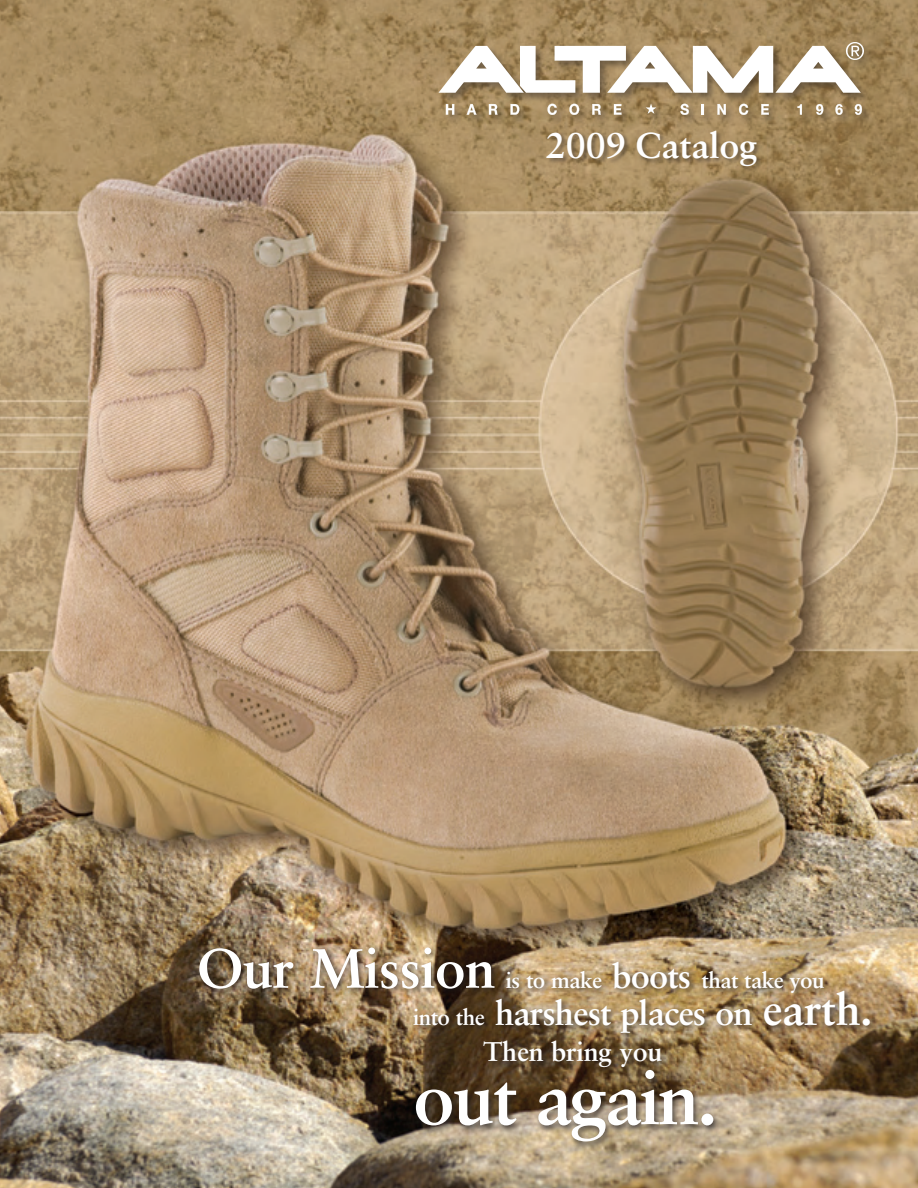
<style>
.page{position:relative;width:918px;height:1188px;background:#fff}
.page>*{position:absolute;margin:0;border:0;box-sizing:border-box;transform-origin:0 0}
.t1{font:700 75px "Sabon";letter-spacing:-.035em;color:#fff}
.t2{font:700 55.5px "Sabon";letter-spacing:-.015em;color:#fff}
.t3{font:700 36px "Sabon";color:#fff}
.t4{font:700 34.5px "Sabon";letter-spacing:-.025em;color:#fff}
.t5{font:700 27px "Sabon";letter-spacing:-.01em;color:#fff}
.t6{font:700 22.5px "Sabon";letter-spacing:-.025em;color:#fff}
.s1{font-size:34.5px}
.s2{font-size:22.5px}
.s3{font-size:45px}
</style>
<div class="page">
<img style="left:0;top:0;width:918px;height:1188px">
<div style="left:546px;top:129px;width:216px;height:43px;background:#231f20;opacity:.46"></div>
<div style="left:436px;top:40px;width:436px;height:84px;background:#231f20;opacity:.42"></div>
<svg style="left:438px;top:42px;width:426px;height:51px"></svg>
<svg style="left:446px;top:104px;width:8px;height:11px"></svg>
<svg style="left:467px;top:104px;width:10px;height:11px"></svg>
<svg style="left:489px;top:104px;width:9px;height:11px"></svg>
<svg style="left:510px;top:104px;width:9px;height:11px"></svg>
<svg style="left:547px;top:104px;width:10px;height:11px"></svg>
<svg style="left:569px;top:104px;width:10px;height:11px"></svg>
<svg style="left:592px;top:104px;width:9px;height:11px"></svg>
<svg style="left:614px;top:104px;width:8px;height:11px"></svg>
<svg style="left:680px;top:104px;width:9px;height:11px"></svg>
<svg style="left:702px;top:104px;width:2px;height:11px"></svg>
<svg style="left:717px;top:104px;width:9px;height:11px"></svg>
<svg style="left:739px;top:104px;width:9px;height:11px"></svg>
<svg style="left:761px;top:104px;width:8px;height:11px"></svg>
<svg style="left:797px;top:104px;width:5px;height:11px"></svg>
<svg style="left:816px;top:104px;width:7px;height:11px"></svg>
<svg style="left:835px;top:104px;width:8px;height:11px"></svg>
<svg style="left:855px;top:104px;width:7px;height:11px"></svg>
<svg style="left:646px;top:104px;width:10px;height:10px"></svg>
<div style="left:195px;top:944px;width:683px;height:205px;background:#231f20;opacity:.75"></div>
<p class="t3" style="left:546px;top:123px;width:213px">2009 Catalog</p>
<h2 class="t2" style="left:197px;top:934px;width:300px">Our Mission</h2>
<p class="t6" style="left:506px;top:966px;width:320px">is to make <span class="s1">boots</span> that take you</p>
<p class="t4" style="left:413px;top:992px;width:461px"><span class="s2">into the</span> harshest places on <span class="s3">earth.</span></p>
<p class="t5" style="left:483px;top:1035px;width:181px">Then bring you</p>
<h1 class="t1" style="left:413px;top:1052px;width:306px">out again.</h1>
</div>
